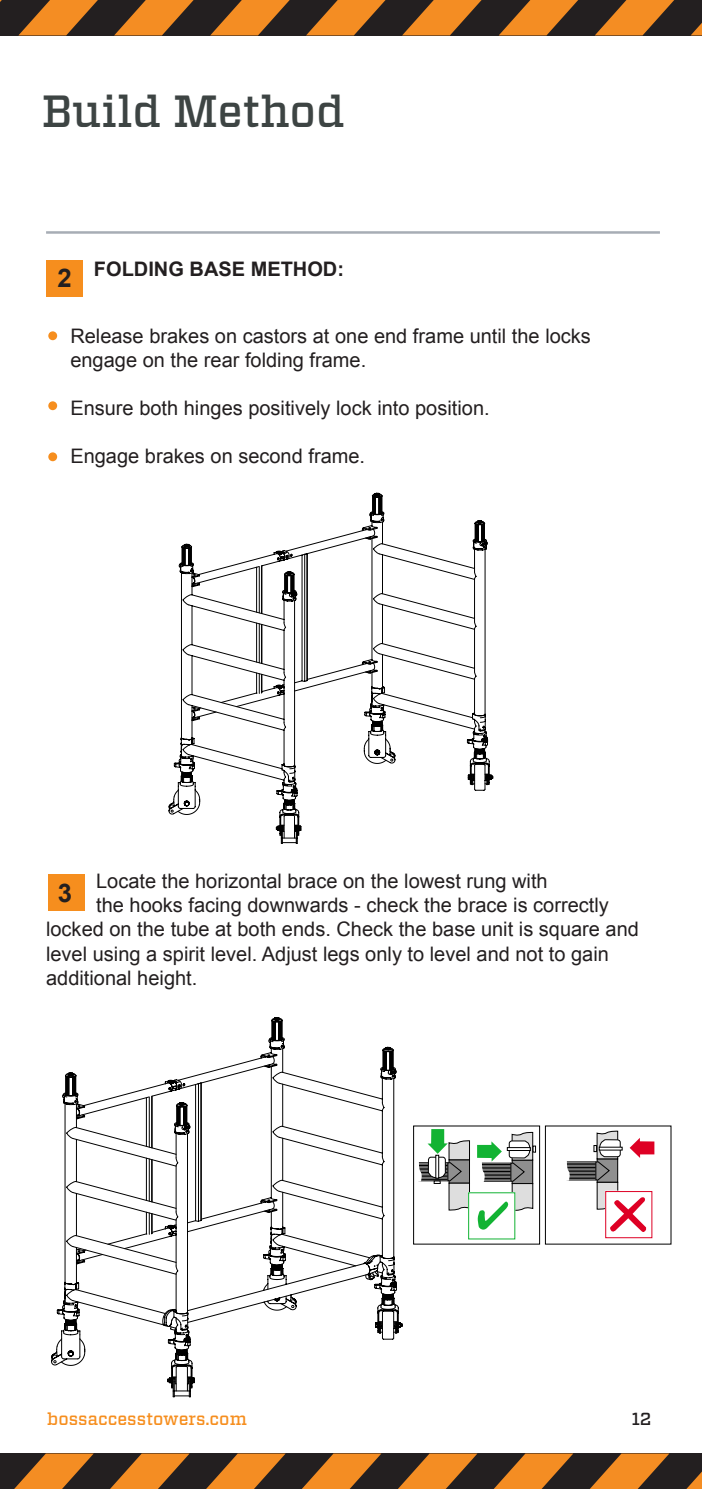
<style>
.page{position:relative;width:702px;height:1489px;background:#fff}
.page>*{position:absolute;margin:0;border:0;box-sizing:border-box;transform-origin:0 0}
.t1{font:500 45px "Vitesse";color:#3d4443}
.t2{font:700 25.75px "Arial";color:#231f20}
.t3{font:20px/24px "Arial";color:#231f20}
.t4{font:700 20px "Arial";color:#231f20}
.t5{font:500 17.5px "Vitesse";color:#f68e1e}
.t6{font:500 17.5px "Vitesse";color:#231f20}
</style>
<div class="page">
<svg style="left:0;top:0;width:702px;height:35px;background:#875321"></svg>
<svg style="left:0;top:1453px;width:702px;height:35px;background:#855321"></svg>
<div style="left:47px;top:260px;width:36px;height:36px;background:#f68e1e"></div>
<div style="left:48px;top:331px;width:9px;height:9px;background:#f68e1e;border-radius:50%"></div>
<div style="left:48px;top:401px;width:9px;height:9px;background:#f68e1e;border-radius:50%"></div>
<div style="left:48px;top:452px;width:9px;height:9px;background:#f68e1e;border-radius:50%"></div>
<svg style="left:169px;top:739px;width:324px;height:92px"></svg>
<svg style="left:174px;top:562px;width:311px;height:248px"></svg>
<svg style="left:181px;top:493px;width:304px;height:287px"></svg>
<div style="left:48px;top:874px;width:36px;height:36px;background:#f68e1e"></div>
<svg style="left:566px;top:1130px;width:88px;height:102px"></svg>
<svg style="left:413px;top:1129px;width:122px;height:116px"></svg>
<div style="left:413px;top:1125px;width:127px;height:119px;border:1px solid #000"></div>
<svg style="left:51px;top:1310px;width:350px;height:87px"></svg>
<svg style="left:57px;top:1252px;width:340px;height:108px"></svg>
<svg style="left:65px;top:1299px;width:329px;height:56px"></svg>
<svg style="left:66px;top:1020px;width:327px;height:308px"></svg>
<hr style="left:46px;top:231px;width:614px;height:3px;background:#a7adb5">
<h1 class="t1" style="left:42px;top:82px;width:304px">Build Method</h1>
<p class="t2" style="left:58px;top:261px;width:16px">2</p>
<p class="t4" style="left:94px;top:255px;width:251px">FOLDING BASE METHOD:</p>
<p class="t3" style="left:70px;top:324px;width:522px">Release brakes on castors at one end frame until the locks engage on the rear folding frame.</p>
<p class="t3" style="left:70px;top:396px;width:421px">Ensure both hinges positively lock into position.</p>
<p class="t3" style="left:70px;top:444px;width:296px">Engage brakes on second frame.</p>
<p class="t3" style="left:96px;top:869px;width:453px">Locate the horizontal brace on the lowest rung with</p>
<p class="t3" style="left:96px;top:893px;width:514px">the hooks facing downwards - check the brace is correctly</p>
<p class="t3" style="left:46px;top:917px;width:594px">locked on the tube at both ends. Check the base unit is square and</p>
<p class="t3" style="left:46px;top:941px;width:564px">level using a spirit level. Adjust legs only to level and not to gain</p>
<p class="t3" style="left:46px;top:965px;width:153px">additional height.</p>
<p class="t2" style="left:58px;top:875px;width:16px">3</p>
<p class="t5" style="left:47px;top:1407px;width:201px">bossaccesstowers.com</p>
<p class="t6" style="left:631px;top:1407px;width:22px">12</p>
</div>
